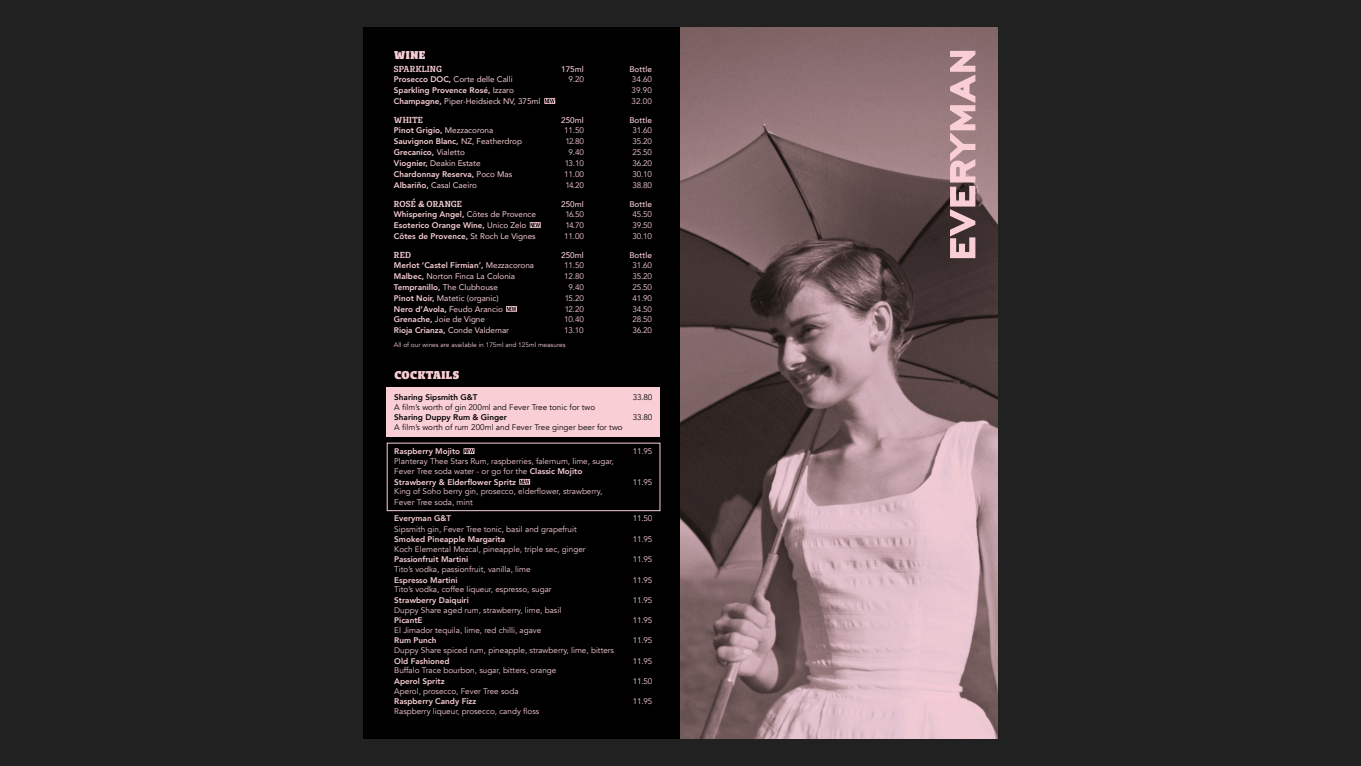
<style>
.page{position:relative;width:1361px;height:766px;background:#fff}
.page>*{position:absolute;margin:0;border:0;box-sizing:border-box;transform-origin:0 0}
.t1{font:900 10.57px "Bommer Slab";letter-spacing:.04em;color:#f9cfd5}
.t2{font:8.15px/10.4px "Avenir";color:#f9cfd5}
.t3{font:800 8.15px "Avenir";color:#f9cfd5}
.t4{font:8.15px "Avenir";color:#f9cfd5}
.t5{font:8.15px "Avenir";color:#020203}
.t6{font:500 8.15px "Avenir";color:#f9cfd5}
.t7{font:800 8.15px "Avenir";color:#020203}
.t8{font:600 8.15px "Bommer Slab";letter-spacing:.01em;color:#f9cfd5}
.t9{font:6.5px "Avenir";color:#f9cfd5}
.s1{font-weight:800}
.s2{font-weight:400}
</style>
<div class="page">
<div style="left:0;top:0;width:1361px;height:765px;background:#212121"></div>
<div style="left:363px;top:27px;width:317px;height:711px;background:#000"></div>
<svg style="left:544px;top:98px;width:11px;height:6px"></svg>
<svg style="left:506px;top:306px;width:11px;height:6px"></svg>
<svg style="left:530px;top:222px;width:11px;height:6px"></svg>
<img style="left:680px;top:27px;width:318px;height:711px">
<svg style="left:950px;top:51px;width:25px;height:207px;background:#bd9ca0"></svg>
<div style="left:387px;top:387px;width:273px;height:50px;background:#f9cfd5"></div>
<div style="left:387px;top:442px;width:273px;height:69px;border:1px solid #f9cfd5"></div>
<svg style="left:463px;top:448px;width:11px;height:6px"></svg>
<svg style="left:519px;top:479px;width:11px;height:5px"></svg>
<p class="t1" style="left:394px;top:47px;width:33px">WINE</p>
<p class="t8" style="left:394px;top:63px;width:49px">SPARKLING</p>
<p class="t6" style="left:561px;top:62px;width:24px">175ml</p>
<p class="t6" style="left:629px;top:62px;width:24px">Bottle</p>
<p class="t4" style="left:394px;top:73px;width:120px"><span class="s1">Prosecco DOC,</span> Corte delle Calli</p>
<p class="t2" style="left:568px;top:74px;width:17px">9.20</p>
<p class="t2" style="left:632px;top:74px;width:21px">34.60</p>
<p class="t3" style="left:394px;top:84px;width:121px">Sparkling Provence Rosé, <span class="s2">Izzaro</span></p>
<p class="t2" style="left:631px;top:85px;width:22px">39.90</p>
<p class="t4" style="left:394px;top:95px;width:148px"><span class="s1">Champagne,</span> Piper-Heidsieck NV, 375ml</p>
<p class="t2" style="left:631px;top:96px;width:22px">32.00</p>
<p class="t8" style="left:394px;top:114px;width:31px">WHITE</p>
<p class="t6" style="left:561px;top:113px;width:24px">250ml</p>
<p class="t6" style="left:629px;top:113px;width:24px">Bottle</p>
<p class="t3" style="left:394px;top:124px;width:101px">Pinot Grigio, <span class="s2">Mezzacorona</span></p>
<p class="t2" style="left:564px;top:125px;width:21px">11.50</p>
<p class="t2" style="left:632px;top:125px;width:21px">31.60</p>
<p class="t3" style="left:394px;top:135px;width:130px">Sauvignon Blanc, <span class="s2">NZ, Featherdrop</span></p>
<p class="t2" style="left:565px;top:136px;width:20px">12.80</p>
<p class="t2" style="left:632px;top:136px;width:21px">35.20</p>
<p class="t3" style="left:394px;top:146px;width:72px">Grecanico, <span class="s2">Vialetto</span></p>
<p class="t2" style="left:568px;top:147px;width:17px">9.40</p>
<p class="t2" style="left:632px;top:147px;width:21px">25.50</p>
<p class="t4" style="left:394px;top:156px;width:88px"><span class="s1">Viognier,</span> Deakin Estate</p>
<p class="t2" style="left:565px;top:158px;width:20px">13.10</p>
<p class="t2" style="left:632px;top:158px;width:21px">36.20</p>
<p class="t3" style="left:394px;top:168px;width:120px">Chardonnay Reserva, <span class="s2">Poco Mas</span></p>
<p class="t2" style="left:564px;top:169px;width:21px">11.00</p>
<p class="t2" style="left:632px;top:169px;width:21px">30.10</p>
<p class="t4" style="left:394px;top:178px;width:84px"><span class="s1">Albariño,</span> Casal Caeiro</p>
<p class="t2" style="left:565px;top:180px;width:20px">14.20</p>
<p class="t2" style="left:632px;top:180px;width:21px">38.80</p>
<p class="t8" style="left:394px;top:198px;width:70px">ROSÉ &amp; ORANGE</p>
<p class="t6" style="left:561px;top:197px;width:24px">250ml</p>
<p class="t6" style="left:629px;top:197px;width:24px">Bottle</p>
<p class="t3" style="left:394px;top:207px;width:144px">Whispering Angel, <span class="s2">Côtes de Provence</span></p>
<p class="t2" style="left:565px;top:209px;width:20px">16.50</p>
<p class="t2" style="left:632px;top:209px;width:21px">45.50</p>
<p class="t3" style="left:394px;top:218px;width:134px">Esoterico Orange Wine, <span class="s2">Unico Zelo</span></p>
<p class="t2" style="left:565px;top:220px;width:20px">14.70</p>
<p class="t2" style="left:632px;top:220px;width:21px">39.50</p>
<p class="t3" style="left:394px;top:229px;width:143px">Côtes de Provence, <span class="s2">St Roch Le Vignes</span></p>
<p class="t2" style="left:564px;top:231px;width:21px">11.00</p>
<p class="t2" style="left:632px;top:231px;width:21px">30.10</p>
<p class="t8" style="left:394px;top:249px;width:19px">RED</p>
<p class="t6" style="left:561px;top:248px;width:24px">250ml</p>
<p class="t6" style="left:629px;top:248px;width:24px">Bottle</p>
<p class="t3" style="left:394px;top:258px;width:142px">Merlot ‘Castel Firmian’, <span class="s2">Mezzacorona</span></p>
<p class="t2" style="left:564px;top:260px;width:21px">11.50</p>
<p class="t2" style="left:632px;top:260px;width:21px">31.60</p>
<p class="t4" style="left:394px;top:269px;width:123px"><span class="s1">Malbec,</span> Norton Finca La Colonia</p>
<p class="t2" style="left:564px;top:271px;width:21px">12.80</p>
<p class="t2" style="left:632px;top:271px;width:21px">35.20</p>
<p class="t3" style="left:394px;top:280px;width:105px">Tempranillo, <span class="s2">The Clubhouse</span></p>
<p class="t2" style="left:568px;top:282px;width:17px">9.40</p>
<p class="t2" style="left:632px;top:282px;width:21px">25.50</p>
<p class="t4" style="left:394px;top:291px;width:106px"><span class="s1">Pinot Noir,</span> Matetic (organic)</p>
<p class="t2" style="left:565px;top:292px;width:20px">15.20</p>
<p class="t2" style="left:632px;top:292px;width:21px">41.90</p>
<p class="t3" style="left:394px;top:302px;width:110px">Nero d’Avola, <span class="s2">Feudo Arancio</span></p>
<p class="t2" style="left:565px;top:303px;width:20px">12.20</p>
<p class="t2" style="left:632px;top:303px;width:21px">34.50</p>
<p class="t4" style="left:394px;top:313px;width:93px"><span class="s1">Grenache,</span> Joie de Vigne</p>
<p class="t2" style="left:564px;top:314px;width:21px">10.40</p>
<p class="t2" style="left:632px;top:314px;width:21px">28.50</p>
<p class="t3" style="left:394px;top:324px;width:117px">Rioja Crianza, <span class="s2">Conde Valdemar</span></p>
<p class="t2" style="left:564px;top:325px;width:21px">13.10</p>
<p class="t2" style="left:632px;top:325px;width:21px">36.20</p>
<p class="t9" style="left:394px;top:340px;width:173px">All of our wines are available in 175ml and 125ml measures</p>
<p class="t1" style="left:394px;top:366px;width:66px">COCKTAILS</p>
<p class="t7" style="left:394px;top:390px;width:85px">Sharing Sipsmith G&amp;T</p>
<p class="t5" style="left:633px;top:392px;width:21px">33.80</p>
<p class="t5" style="left:394px;top:402px;width:202px">A film’s worth of gin 200ml and Fever Tree tonic for two</p>
<p class="t7" style="left:394px;top:411px;width:114px">Sharing Duppy Rum &amp; Ginger</p>
<p class="t5" style="left:633px;top:412px;width:21px">33.80</p>
<p class="t5" style="left:394px;top:422px;width:230px">A film’s worth of rum 200ml and Fever Tree ginger beer for two</p>
<p class="t3" style="left:394px;top:444px;width:67px">Raspberry Mojito</p>
<p class="t2" style="left:633px;top:446px;width:21px">11.95</p>
<p class="t2" style="left:394px;top:455px;width:221px">Planteray Thee Stars Rum, raspberries, falernum, lime, sugar,<br>Fever Tree soda water - or go for the <span class="s1">Classic Mojito<br>Strawberry &amp; Elderflower Spritz</span></p>
<p class="t2" style="left:633px;top:476px;width:21px">11.95</p>
<p class="t2" style="left:394px;top:486px;width:210px">King of Soho berry gin, prosecco, elderflower, strawberry,<br>Fever Tree soda, mint</p>
<p class="t3" style="left:394px;top:511px;width:58px">Everyman G&amp;T</p>
<p class="t2" style="left:633px;top:513px;width:21px">11.50</p>
<p class="t2" style="left:394px;top:523px;width:184px">Sipsmith gin, Fever Tree tonic, basil and grapefruit</p>
<p class="t3" style="left:394px;top:532px;width:112px">Smoked Pineapple Margarita</p>
<p class="t2" style="left:633px;top:534px;width:21px">11.95</p>
<p class="t2" style="left:394px;top:543px;width:193px">Koch Elemental Mezcal, pineapple, triple sec, ginger</p>
<p class="t3" style="left:394px;top:553px;width:75px">Passionfruit Martini</p>
<p class="t2" style="left:633px;top:554px;width:21px">11.95</p>
<p class="t2" style="left:394px;top:564px;width:138px">Tito’s vodka, passionfruit, vanilla, lime</p>
<p class="t3" style="left:394px;top:573px;width:65px">Espresso Martini</p>
<p class="t2" style="left:633px;top:574px;width:21px">11.95</p>
<p class="t2" style="left:394px;top:584px;width:159px">Tito’s vodka, coffee liqueur, espresso, sugar</p>
<p class="t3" style="left:394px;top:593px;width:76px">Strawberry Daiquiri</p>
<p class="t2" style="left:633px;top:594px;width:21px">11.95</p>
<p class="t2" style="left:394px;top:604px;width:169px">Duppy Share aged rum, strawberry, lime, basil</p>
<p class="t3" style="left:394px;top:613px;width:30px">PicantE</p>
<p class="t2" style="left:633px;top:615px;width:21px">11.95</p>
<p class="t2" style="left:394px;top:624px;width:149px">El Jimador tequila, lime, red chilli, agave</p>
<p class="t3" style="left:394px;top:634px;width:44px">Rum Punch</p>
<p class="t2" style="left:633px;top:635px;width:21px">11.95</p>
<p class="t2" style="left:394px;top:645px;width:221px">Duppy Share spiced rum, pineapple, strawberry, lime, bitters</p>
<p class="t3" style="left:394px;top:654px;width:57px">Old Fashioned</p>
<p class="t2" style="left:633px;top:655px;width:21px">11.95</p>
<p class="t2" style="left:394px;top:665px;width:164px">Buffalo Trace bourbon, sugar, bitters, orange</p>
<p class="t3" style="left:394px;top:674px;width:52px">Aperol Spritz</p>
<p class="t2" style="left:633px;top:675px;width:21px">11.50</p>
<p class="t2" style="left:394px;top:685px;width:126px">Aperol, prosecco, Fever Tree soda</p>
<p class="t3" style="left:394px;top:694px;width:84px">Raspberry Candy Fizz</p>
<p class="t2" style="left:633px;top:696px;width:21px">11.95</p>
<p class="t2" style="left:394px;top:705px;width:147px">Raspberry liqueur, prosecco, candy floss</p>
</div>
